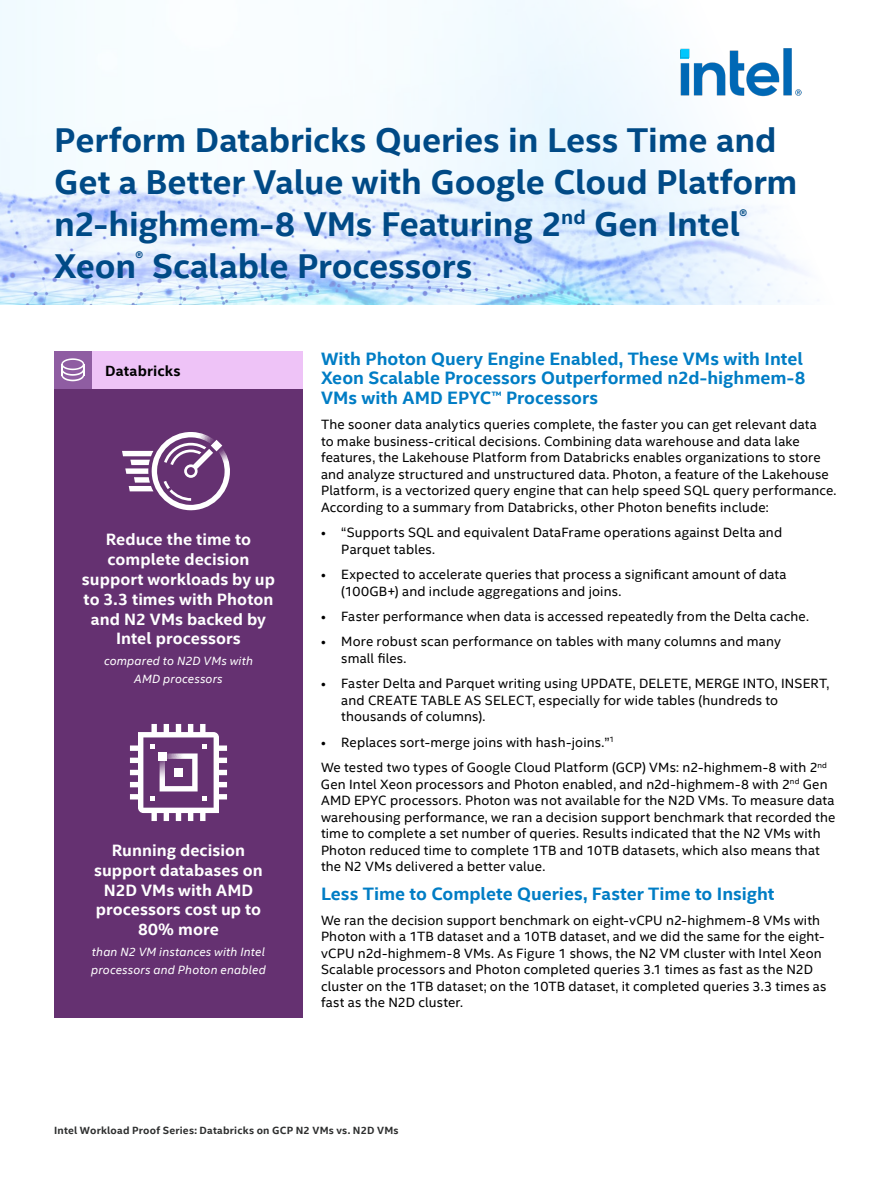
<style>
.page{position:relative;width:891px;height:1188px;background:#fff}
.page>*{position:absolute;margin:0;border:0;box-sizing:border-box;transform-origin:0 0}
.t1{font:700 34.5px/42px "Intel Clear";letter-spacing:-.005em;color:#004a86}
.t2{font:700 18px/19.5px "Intel Clear";color:#007dc5}
.t3{font:700 16.5px/19.8px "Intel Clear";letter-spacing:.005em;color:#fff;text-align:center}
.t4{font:700 14.85px "Intel Clear";letter-spacing:.01em;color:#000}
.t5{font:13.5px/16.5px "Intel Clear";letter-spacing:.01em;color:#000}
.t6{font:italic 12px/18px "Intel Clear";letter-spacing:.015em;color:#fff;text-align:center}
.t7{font:700 10.5px "Intel Clear";letter-spacing:.02em;color:#2e2f2f}
</style>
<div class="page">
<img style="left:0;top:0;width:806px;height:305px">
<div style="left:54px;top:389px;width:249px;height:628px;background:#653171"></div>
<div style="left:92px;top:351px;width:211px;height:38px;background:#eec3f7"></div>
<div style="left:54px;top:351px;width:38px;height:38px;background:#8f5da2"></div>
<svg style="left:61px;top:358px;width:23px;height:23px"></svg>
<svg style="left:122px;top:432px;width:108px;height:79px"></svg>
<svg style="left:130px;top:724px;width:97px;height:97px"></svg>
<div style="left:158px;top:753px;width:8px;height:8px;background:#fff"></div>
<img style="left:680px;top:48px;width:122px;height:49px">
<h1 class="t1" style="left:54px;top:119px;width:745px">Perform Databricks Queries in Less Time and Get a Better Value with Google Cloud Platform n2-highmem-8 VMs Featuring 2<sup>nd</sup> Gen Intel<sup>® </sup>Xeon<sup>®</sup> Scalable Processors</h1>
<p class="t4" style="left:105px;top:361px;width:77px">Databricks</p>
<p class="t3" style="left:82px;top:530px;width:195px">Reduce the time to complete decision support workloads by up to 3.3 times with Photon and N2 VMs backed by<br>Intel processors</p>
<p class="t6" style="left:104px;top:652px;width:150px">compared to N2D VMs with<br>AMD processors</p>
<p class="t3" style="left:94px;top:840px;width:170px">Running decision support databases on<br>N2D VMs with AMD processors cost up to<br>80% more</p>
<p class="t6" style="left:91px;top:943px;width:176px;text-align:left">than N2 VM instances with Intel processors and Photon enabled</p>
<h2 class="t2" style="left:321px;top:349px;width:486px">With Photon Query Engine Enabled, These VMs with Intel<br>Xeon Scalable Processors Outperformed n2d-highmem-8<br>VMs with AMD EPYC™ Processors</h2>
<p class="t5" style="left:321px;top:417px;width:517px">The sooner data analytics queries complete, the faster you can get relevant data<br>to make business-critical decisions. Combining data warehouse and data lake features, the Lakehouse Platform from Databricks enables organizations to store and analyze structured and unstructured data. Photon, a feature of the Lakehouse Platform, is a vectorized query engine that can help speed SQL query performance.<br>According to a summary from Databricks, other Photon benefits include:</p>
<p class="t5" style="left:341px;top:524px;width:443px;text-indent:-20px">• “Supports SQL and equivalent DataFrame operations against Delta and<br>Parquet tables.</p>
<p class="t5" style="left:341px;top:566px;width:447px;text-indent:-20px">• Expected to accelerate queries that process a significant amount of data (100GB+) and include aggregations and joins.</p>
<p class="t5" style="left:321px;top:608px;width:490px">• Faster performance when data is accessed repeatedly from the Delta cache.</p>
<p class="t5" style="left:341px;top:634px;width:441px;text-indent:-20px">• More robust scan performance on tables with many columns and many small files.</p>
<p class="t5" style="left:341px;top:676px;width:490px;text-indent:-20px">• Faster Delta and Parquet writing using UPDATE, DELETE, MERGE INTO, INSERT, and CREATE TABLE AS SELECT, especially for wide tables (hundreds to thousands of columns).</p>
<p class="t5" style="left:321px;top:729px;width:508px;line-height:25.5px">• Replaces sort-merge joins with hash-joins.”<sup>1<br></sup>We tested two types of Google Cloud Platform (GCP) VMs: n2-highmem-8 with 2<sup>nd</sup></p>
<p class="t5" style="left:321px;top:776px;width:516px">Gen Intel Xeon processors and Photon enabled, and n2d-highmem-8 with 2<sup>nd</sup> Gen AMD EPYC processors. Photon was not available for the N2D VMs. To measure data warehousing performance, we ran a decision support benchmark that recorded the time to complete a set number of queries. Results indicated that the N2 VMs with Photon reduced time to complete 1TB and 10TB datasets, which also means that the N2 VMs delivered a better value.</p>
<h2 class="t2" style="left:321px;top:884px;width:455px">Less Time to Complete Queries, Faster Time to Insight</h2>
<p class="t5" style="left:321px;top:912px;width:507px">We ran the decision support benchmark on eight-vCPU n2-highmem-8 VMs with Photon with a 1TB dataset and a 10TB dataset, and we did the same for the eight&shy;vCPU n2d-highmem-8 VMs. As Figure 1 shows, the N2 VM cluster with Intel Xeon Scalable processors and Photon completed queries 3.1 times as fast as the N2D cluster on the 1TB dataset; on the 10TB dataset, it completed queries 3.3 times as fast as the N2D cluster.</p>
<p class="t7" style="left:54px;top:1124px;width:346px">Intel Workload Proof Series: Databricks on GCP N2 VMs vs. N2D VMs</p>
</div>
